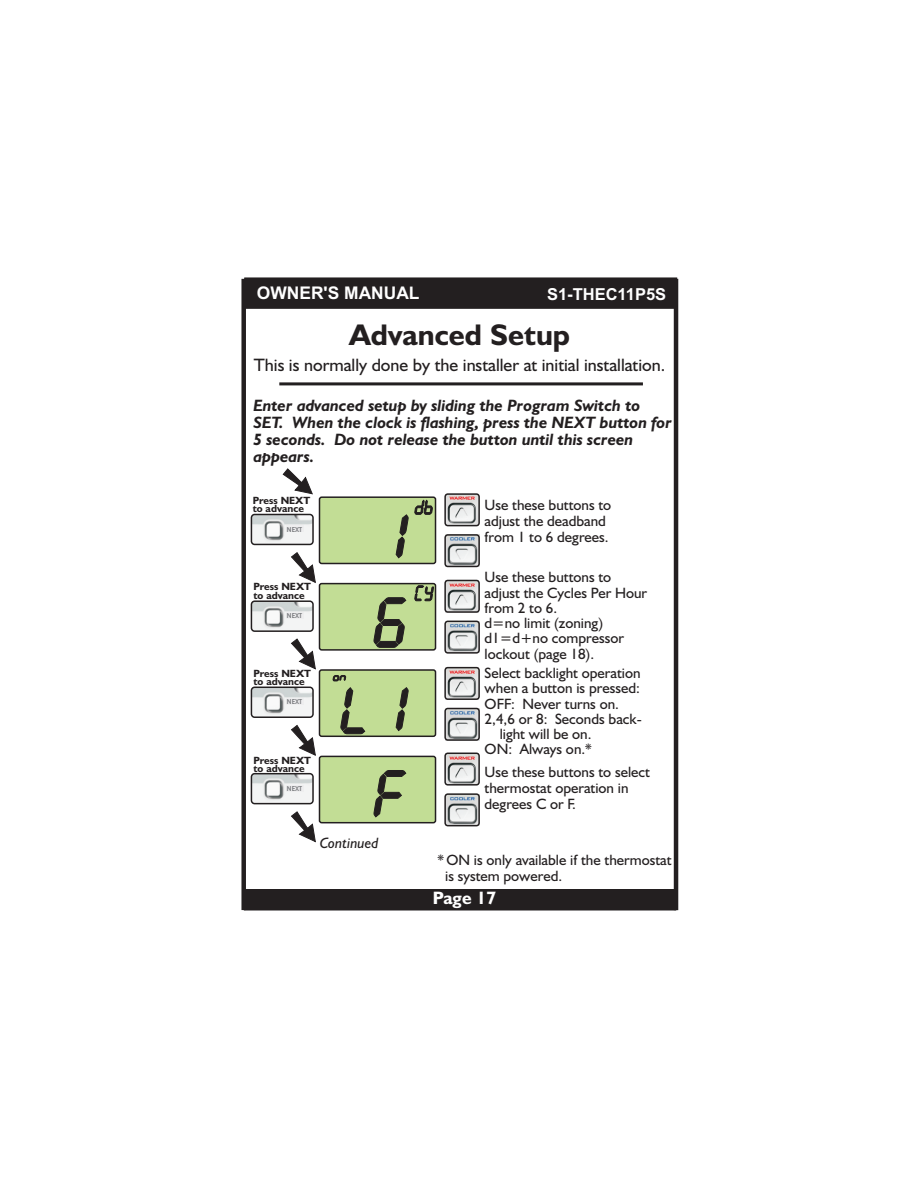
<style>
.page{position:relative;width:918px;height:1188px;background:#fff}
.page>*{position:absolute;margin:0;border:0;box-sizing:border-box;transform-origin:0 0}
.t1{font:700 30px "Humanist 521 BT";color:#231f20}
.t2{font:18px "Humanist 521 BT";color:#231f20}
.t3{font:700 18px "Humanist 521 BT";color:#fff}
.t4{font:700 17.4px "Arial";color:#fff}
.t5{font:italic 700 16.5px/17px "Humanist 521 BT";color:#231f20}
.t6{font:700 16.5px "Arial";color:#fff}
.t7{font:15px/15.1px "Humanist 521 BT";color:#231f20}
.t8{font:italic 15px "Humanist 521 BT";color:#231f20}
.t9{font:700 10.5px/8.2px "Humanist 521 BT";color:#231f20}
.t10{font:700 6.9px "Avant Garde IT Cby BT";color:#808285}
</style>
<div class="page">
<div style="left:244px;top:278px;width:433px;height:31px;background:#231f20"></div>
<hr style="left:279px;top:382px;width:364px;height:3px;background:#231f20">
<div style="left:241px;top:279px;width:5px;height:631px;background:#231f20"></div>
<hr style="left:674px;top:279px;width:4px;height:631px;background:#231f20">
<svg style="left:291px;top:639px;width:25px;height:30px"></svg>
<svg style="left:291px;top:552px;width:25px;height:31px"></svg>
<svg style="left:291px;top:725px;width:25px;height:31px"></svg>
<svg style="left:283px;top:468px;width:30px;height:26px"></svg>
<div style="left:319px;top:496px;width:117px;height:68px;background:#c2dd95;border:2px solid #231f20;border-radius:2px"></div>
<svg style="left:396px;top:514px;width:12px;height:44px"></svg>
<svg style="left:414px;top:497px;width:19px;height:18px"></svg>
<div style="left:319px;top:583px;width:117px;height:68px;background:#c2dd95;border:2px solid #231f20;border-radius:2px"></div>
<svg style="left:374px;top:597px;width:32px;height:51px"></svg>
<svg style="left:414px;top:584px;width:20px;height:19px"></svg>
<div style="left:319px;top:756px;width:117px;height:67px;background:#c2dd95;border:2px solid #231f20;border-radius:2px"></div>
<svg style="left:374px;top:770px;width:32px;height:47px"></svg>
<div style="left:246px;top:889px;width:428px;height:21px;background:#231f20"></div>
<svg style="left:291px;top:811px;width:25px;height:31px"></svg>
<div style="left:319px;top:669px;width:117px;height:68px;background:#c2dd95;border:2px solid #231f20;border-radius:2px"></div>
<svg style="left:396px;top:687px;width:12px;height:44px"></svg>
<svg style="left:333px;top:675px;width:32px;height:59px"></svg>
<img style="left:254px;top:776px;width:57px;height:25px">
<div style="left:251px;top:773px;width:63px;height:31px;border:2px solid #231f20;border-radius:3px"></div>
<div style="left:286px;top:785px;width:17px;height:6px;background:#eeeeef"></div>
<img style="left:254px;top:690px;width:57px;height:25px">
<div style="left:251px;top:687px;width:63px;height:31px;border:2px solid #231f20;border-radius:3px"></div>
<div style="left:286px;top:699px;width:17px;height:6px;background:#eeeeef"></div>
<img style="left:254px;top:603px;width:57px;height:26px">
<div style="left:251px;top:600px;width:63px;height:32px;border:2px solid #231f20;border-radius:3px"></div>
<div style="left:286px;top:613px;width:17px;height:6px;background:#eeeeef"></div>
<img style="left:254px;top:517px;width:57px;height:25px">
<div style="left:251px;top:514px;width:63px;height:31px;border:2px solid #231f20;border-radius:3px"></div>
<div style="left:286px;top:526px;width:17px;height:6px;background:#eeeeef"></div>
<img style="left:447px;top:496px;width:30px;height:27px">
<img style="left:447px;top:537px;width:30px;height:27px">
<img style="left:447px;top:583px;width:30px;height:27px">
<img style="left:447px;top:624px;width:30px;height:27px">
<img style="left:447px;top:670px;width:30px;height:27px">
<img style="left:447px;top:711px;width:30px;height:27px">
<img style="left:447px;top:756px;width:30px;height:27px">
<img style="left:447px;top:796px;width:30px;height:27px">
<div style="left:444px;top:493px;width:36px;height:33px;border:2px solid #231f20;border-radius:3px"></div>
<div style="left:444px;top:534px;width:36px;height:33px;border:2px solid #231f20;border-radius:3px"></div>
<div style="left:444px;top:580px;width:36px;height:33px;border:2px solid #231f20;border-radius:3px"></div>
<div style="left:444px;top:621px;width:36px;height:33px;border:2px solid #231f20;border-radius:3px"></div>
<div style="left:444px;top:667px;width:36px;height:33px;border:2px solid #231f20;border-radius:3px"></div>
<div style="left:444px;top:708px;width:36px;height:33px;border:2px solid #231f20;border-radius:3px"></div>
<div style="left:444px;top:753px;width:36px;height:33px;border:2px solid #231f20;border-radius:3px"></div>
<div style="left:444px;top:793px;width:36px;height:33px;border:2px solid #231f20;border-radius:3px"></div>
<p class="t4" style="left:257px;top:287px;width:164px">OWNER'S MANUAL</p>
<p class="t6" style="left:547px;top:288px;width:121px">S1-THEC11P5S</p>
<h1 class="t1" style="left:349px;top:322px;width:222px">Advanced Setup</h1>
<p class="t2" style="left:254px;top:358px;width:413px">This is normally done by the installer at initial installation.</p>
<p class="t5" style="left:253px;top:399px;width:420px">Enter advanced setup by sliding the Program Switch to SET. When the clock is flashing, press the NEXT button for 5 seconds. Do not release the button until this screen appears.</p>
<p class="t9" style="left:253px;top:497px;width:59px">Press NEXT to advance</p>
<p class="t10" style="left:287px;top:526px;width:17px">NEXT</p>
<p class="t9" style="left:253px;top:584px;width:59px">Press NEXT to advance</p>
<p class="t10" style="left:287px;top:613px;width:17px">NEXT</p>
<p class="t9" style="left:253px;top:670px;width:59px">Press NEXT to advance</p>
<p class="t10" style="left:287px;top:699px;width:17px">NEXT</p>
<p class="t9" style="left:253px;top:757px;width:59px">Press NEXT to advance</p>
<p class="t10" style="left:287px;top:786px;width:17px">NEXT</p>
<p class="t8" style="left:320px;top:837px;width:60px">Continued</p>
<p class="t7" style="left:485px;top:498px;width:128px;line-height:16px">Use these buttons to adjust the deadband from 1 to 6 degrees.</p>
<p class="t7" style="left:485px;top:571px;width:164px">Use these buttons to adjust the Cycles Per Hour from 2 to 6.<br>d=no limit (zoning) d1=d+no compressor lockout (page 18).</p>
<p class="t7" style="left:485px;top:667px;width:157px">Select backlight operation</p>
<p class="t7" style="left:485px;top:682px;width:157px">when a button is pressed:</p>
<p class="t7" style="left:485px;top:697px;width:136px">OFF: Never turns on.</p>
<p class="t7" style="left:485px;top:712px;width:159px">2,4,6 or 8: Seconds back-</p>
<p class="t7" style="left:500px;top:728px;width:93px">light will be on.</p>
<p class="t7" style="left:485px;top:743px;width:109px">ON: Always on.*</p>
<p class="t7" style="left:485px;top:765px;width:167px;line-height:16px">Use these buttons to select thermostat operation in degrees C or F.</p>
<p class="t7" style="left:445px;top:854px;width:228px;text-indent:-8px">* ON is only available if the thermostat is system powered.</p>
<p class="t3" style="left:433px;top:890px;width:65px">Page 17</p>
</div>
